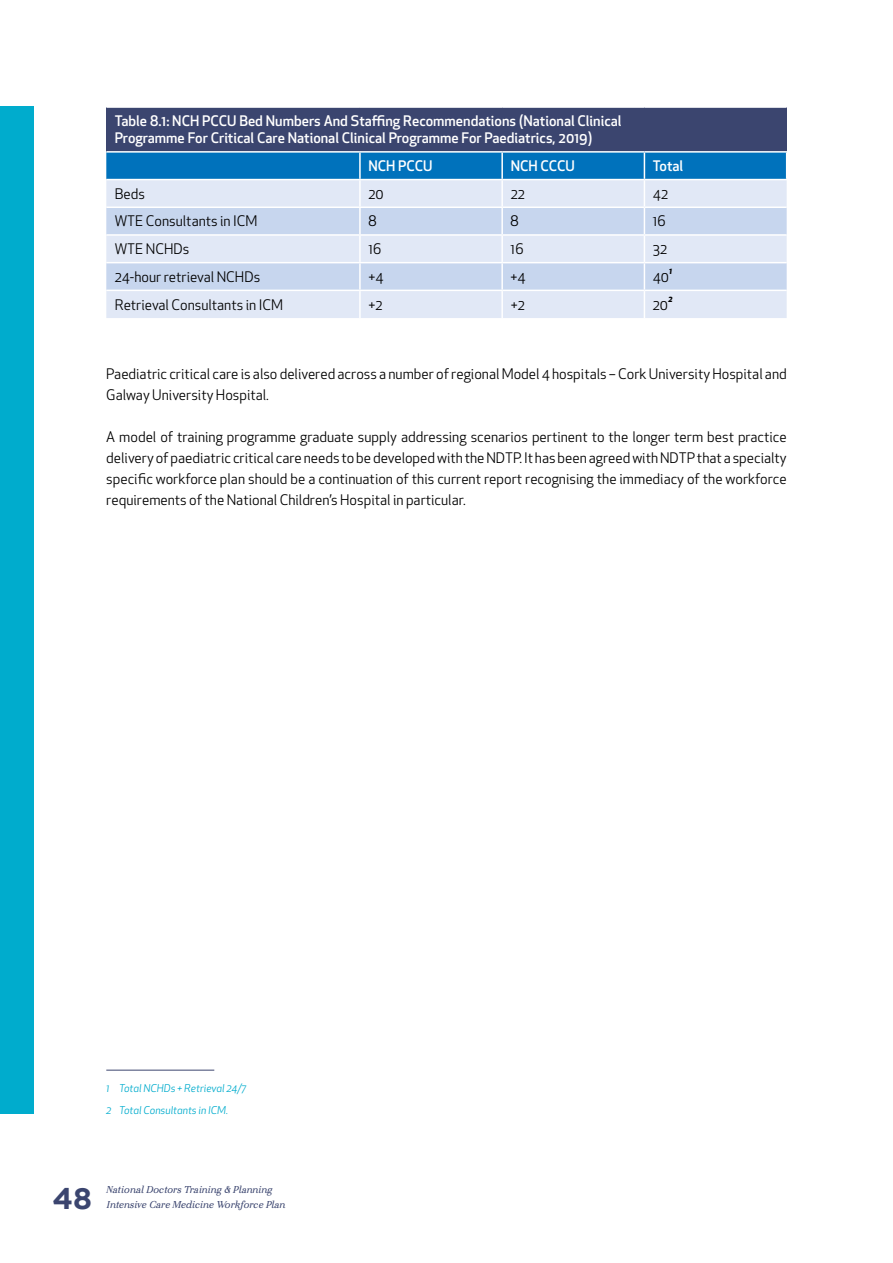
<style>
.page{position:relative;width:893px;height:1263px;background:#fff}
.page>*{position:absolute;margin:0;border:0;box-sizing:border-box;transform-origin:0 0}
.t1{font:700 30px "Gotham HTF";color:#3b456f}
.t2{font:14.25px/21px "Apex New";color:#000}
.t3{font:500 14.25px/17.1px "Apex New";color:#fff}
.t4{font:italic 10.5px/15px "Otama Text";letter-spacing:-.005em;color:#3b456f}
.t5{font:italic 10.5px/22px "Apex New";color:#00accd}
.t6{font:italic 700 8.25px "Apex New";color:#000}
</style>
<div class="page">
<div style="left:0;top:106px;width:34px;height:1008px;background:#00accd"></div>
<div style="left:106px;top:107px;width:681px;height:45px;background:#3b456f"></div>
<hr style="left:106px;top:106px;width:254px;height:2px;background:#fff">
<hr style="left:360px;top:106px;width:142px;height:2px;background:#fff">
<hr style="left:502px;top:106px;width:142px;height:2px;background:#fff">
<hr style="left:644px;top:106px;width:143px;height:2px;background:#fff">
<hr style="left:106px;top:151px;width:254px;height:2px;background:#fff">
<hr style="left:360px;top:151px;width:142px;height:2px;background:#fff">
<hr style="left:502px;top:151px;width:142px;height:2px;background:#fff">
<hr style="left:644px;top:151px;width:143px;height:2px;background:#fff">
<svg style="left:106px;top:152px;width:681px;height:166px;background:#b6d0ea"></svg>
<hr style="left:106px;top:179px;width:254px;height:1px;background:#fff">
<hr style="left:360px;top:179px;width:142px;height:1px;background:#fff">
<hr style="left:502px;top:179px;width:142px;height:1px;background:#fff">
<hr style="left:644px;top:179px;width:143px;height:1px;background:#fff">
<hr style="left:106px;top:1070px;width:108px;height:1px;background:#3b456f">
<p class="t3" style="left:115px;top:112px;width:508px">Table 8.1: NCH PCCU Bed Numbers And Staffing Recommendations (National Clinical<br>Programme For Critical Care National Clinical Programme For Paediatrics, 2019)</p>
<p class="t3" style="left:368px;top:157px;width:66px">NCH PCCU</p>
<p class="t3" style="left:511px;top:157px;width:66px">NCH CCCU</p>
<p class="t3" style="left:653px;top:157px;width:32px">Total</p>
<p class="t2" style="left:115px;top:183px;width:32px">Beds</p>
<p class="t2" style="left:368px;top:183px;width:17px">20</p>
<p class="t2" style="left:511px;top:183px;width:16px">22</p>
<p class="t2" style="left:653px;top:183px;width:17px">42</p>
<p class="t2" style="left:115px;top:211px;width:144px">WTE Consultants in ICM</p>
<p class="t2" style="left:368px;top:211px;width:10px">8</p>
<p class="t2" style="left:511px;top:211px;width:10px">8</p>
<p class="t2" style="left:653px;top:211px;width:14px">16</p>
<p class="t2" style="left:115px;top:238px;width:76px">WTE NCHDs</p>
<p class="t2" style="left:368px;top:238px;width:14px">16</p>
<p class="t2" style="left:511px;top:238px;width:14px">16</p>
<p class="t2" style="left:653px;top:238px;width:16px">32</p>
<p class="t2" style="left:115px;top:266px;width:147px">24-hour retrieval NCHDs</p>
<p class="t2" style="left:368px;top:266px;width:17px">+4</p>
<p class="t2" style="left:511px;top:266px;width:17px">+4</p>
<p class="t2" style="left:653px;top:266px;width:18px">40</p>
<p class="t6" style="left:669px;top:265px;width:4px">1</p>
<p class="t6" style="left:668px;top:293px;width:6px">2</p>
<p class="t2" style="left:115px;top:294px;width:170px">Retrieval Consultants in ICM</p>
<p class="t2" style="left:368px;top:294px;width:16px">+2</p>
<p class="t2" style="left:511px;top:294px;width:16px">+2</p>
<p class="t2" style="left:653px;top:294px;width:17px">20</p>
<p class="t2" style="left:106px;top:363px;width:682px">Paediatric critical care is also delivered across a number of regional Model 4 hospitals – Cork University Hospital and<br>Galway University Hospital.</p>
<p class="t2" style="left:106px;top:426px;width:682px;text-align:justify">A model of training programme graduate supply addressing scenarios pertinent to the longer term best practice delivery of paediatric critical care needs to be developed with the NDTP. It has been agreed with NDTP that a specialty specific workforce plan should be a continuation of this current report recognising the immediacy of the workforce requirements of the National Children’s Hospital in particular.</p>
<p class="t5" style="left:106px;top:1077px;width:141px">1 Total NCHDs + Retrieval 24/7<br>2 Total Consultants in ICM.</p>
<h1 class="t1" style="left:53px;top:1181px;width:41px">48</h1>
<p class="t4" style="left:106px;top:1182px;width:180px">National Doctors Training &amp; Planning<br>Intensive Care Medicine Workforce Plan</p>
</div>
